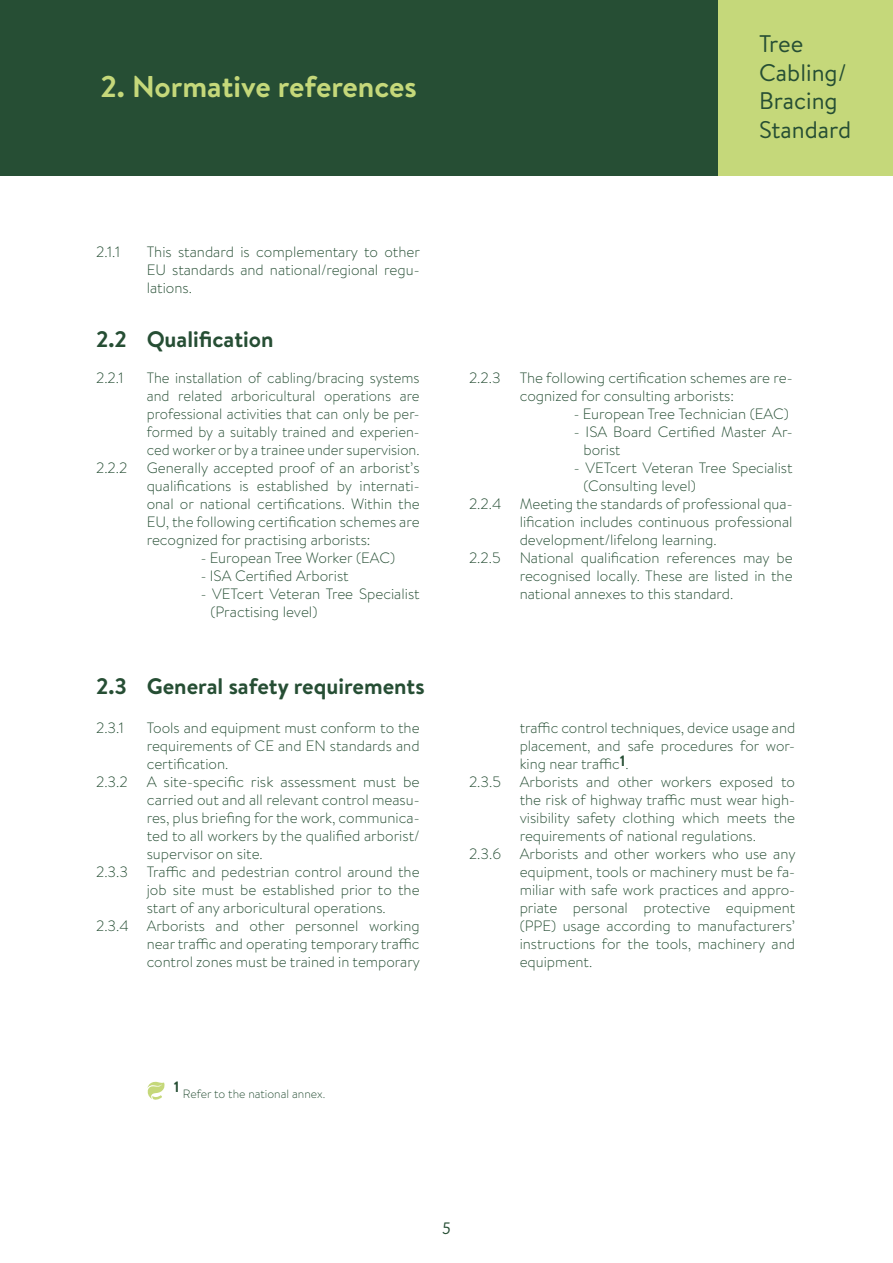
<style>
.page{position:relative;width:893px;height:1263px;background:#fff}
.page>*{position:absolute;margin:0;border:0;box-sizing:border-box;transform-origin:0 0}
.t1{font:700 30px "Brandon Text";color:#c5d87a}
.t2{font:24px/28.8px "Brandon Text";color:#264e34}
.t3{font:700 22.5px "Brandon Text";color:#264e34}
.t4{font:italic 16.5px "Brandon Text";color:#264e34}
.t5{font:300 15px/18px "Brandon Text";color:#264e34}
.t6{font:300 15px/18px "Brandon Text";color:#264e34;scale:.96 1}
.t7{font:300 12px "Brandon Text";color:#264e34}
</style>
<div class="page">
<div style="left:0;top:0;width:893px;height:175px;background:#264e34"></div>
<div style="left:719px;top:0;width:174px;height:175px;background:#c5d87a"></div>
<svg style="left:147px;top:1081px;width:18px;height:19px"></svg>
<h1 class="t1" style="left:100px;top:66px;width:318px">2. Normative references</h1>
<p class="t5" style="left:96px;top:242px;width:25px">2.1.1</p>
<h3 class="t3" style="left:96px;top:324px;width:32px">2.2</h3>
<p class="t5" style="left:96px;top:368px;width:29px">2.2.1</p>
<p class="t5" style="left:96px;top:458px;width:33px">2.2.2</p>
<p class="t5" style="left:147px;top:242px;width:275px;text-align:justify">This standard is complementary to other EU standards and national/regional regu&shy;lations.</p>
<h3 class="t3" style="left:147px;top:324px;width:128px">Qualification</h3>
<p class="t5" style="left:147px;top:368px;width:274px;text-align:justify">The installation of cabling/bracing systems and related arboricultural operations are professional activities that can only be per&shy;formed by a suitably trained and experien&shy;ced worker or by a trainee under supervision.<br>Generally accepted proof of an arborist’s qualifications is established by internati&shy;onal or national certifications. Within the EU, the following certification schemes are recognized for practising arborists:</p>
<p class="t6" style="left:201px;top:548px;width:204px">- European Tree Worker (EAC)</p>
<p class="t6" style="left:201px;top:566px;width:156px">- ISA Certified Arborist</p>
<p class="t6" style="left:210px;top:584px;width:219px;text-indent:-10px">- VETcert Veteran Tree Specialist (Practising level)</p>
<h3 class="t3" style="left:96px;top:670px;width:33px">2.3</h3>
<p class="t5" style="left:96px;top:718px;width:29px">2.3.1</p>
<p class="t5" style="left:96px;top:772px;width:33px">2.3.2</p>
<p class="t5" style="left:96px;top:862px;width:33px">2.3.3</p>
<p class="t5" style="left:96px;top:916px;width:34px">2.3.4</p>
<h3 class="t3" style="left:147px;top:670px;width:279px">General safety requirements</h3>
<p class="t5" style="left:147px;top:718px;width:275px">Tools and equipment must conform to the requirements of CE and EN standards and certification.<br>A site-specific risk assessment must be carried out and all relevant control measu&shy;res, plus briefing for the work, communica&shy;ted to all workers by the qualified arborist/ supervisor on site.<br>Traffic and pedestrian control around the job site must be established prior to the start of any arboricultural operations.<br>Arborists and other personnel working near traffic and operating temporary traffic control zones must be trained in temporary</p>
<p class="t7" style="left:174px;top:1086px;width:153px"><sup>1</sup> Refer to the national annex.</p>
<h2 class="t2" style="left:759px;top:28px;width:94px">Tree<br>Cabling/<br>Bracing<br>Standard</h2>
<p class="t5" style="left:469px;top:368px;width:33px">2.2.3</p>
<p class="t5" style="left:469px;top:494px;width:34px">2.2.4</p>
<p class="t5" style="left:469px;top:548px;width:33px">2.2.5</p>
<p class="t5" style="left:520px;top:368px;width:274px">The following certification schemes are re&shy;cognized for consulting arborists:</p>
<p class="t6" style="left:574px;top:404px;width:226px">- European Tree Technician (EAC)</p>
<p class="t5" style="left:583px;top:422px;width:211px;text-indent:-10px">- ISA Board Certified Master Ar&shy;borist</p>
<p class="t5" style="left:574px;top:458px;width:220px">- VETcert Veteran Tree Specialist</p>
<p class="t5" style="left:583px;top:476px;width:114px">(Consulting level)</p>
<p class="t5" style="left:520px;top:494px;width:274px">Meeting the standards of professional qua-</p>
<p class="t5" style="left:520px;top:512px;width:274px">lification includes continuous professional</p>
<p class="t5" style="left:520px;top:530px;width:199px">development/lifelong learning.</p>
<p class="t5" style="left:520px;top:548px;width:274px">National qualification references may be</p>
<p class="t5" style="left:520px;top:566px;width:274px">recognised locally. These are listed in the</p>
<p class="t5" style="left:520px;top:584px;width:215px">national annexes to this standard.</p>
<p class="t5" style="left:469px;top:772px;width:33px">2.3.5</p>
<p class="t5" style="left:469px;top:844px;width:33px">2.3.6</p>
<p class="t5" style="left:520px;top:718px;width:277px">traffic control techniques, device usage and placement, and safe procedures for wor&shy;king near traffic<sup>1</sup>.<br>Arborists and other workers exposed to the risk of highway traffic must wear high&shy;visibility safety clothing which meets the requirements of national regulations.<br>Arborists and other workers who use any equipment, tools or machinery must be fa&shy;miliar with safe work practices and appro&shy;priate personal protective equipment (PPE) usage according to manufacturers’ instructions for the tools, machinery and equipment.</p>
<p class="t4" style="left:442px;top:1217px;width:10px">5</p>
</div>
